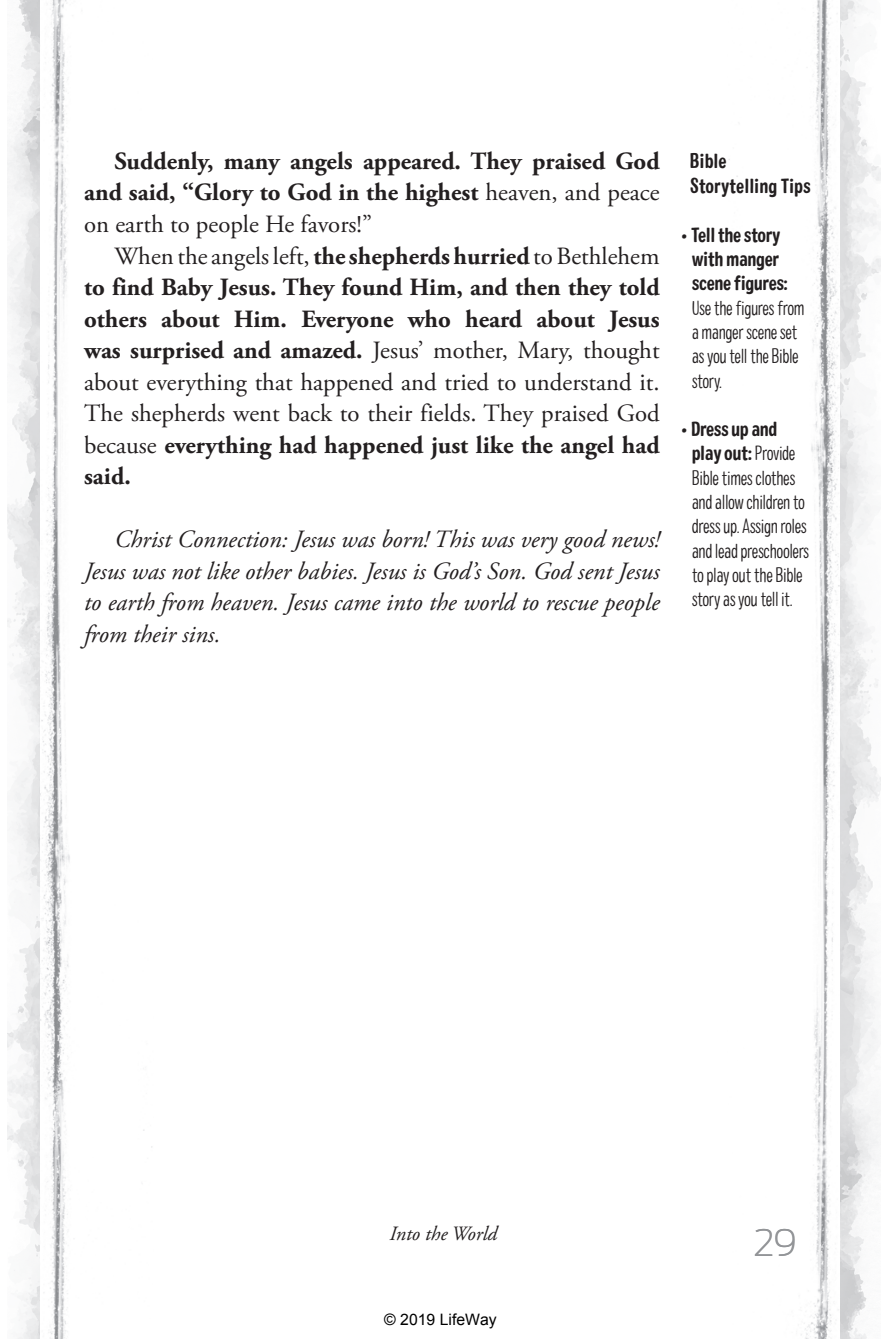
<style>
.page{position:relative;width:881px;height:1343px;background:#fff}
.page>*{position:absolute;margin:0;border:0;box-sizing:border-box;transform-origin:0 0}
.t1{font:200 36px "Antenna";color:#939598}
.t2{font:700 24.75px/31.5px "Adobe Garamond Pro";color:#231f20;text-align:justify}
.t3{font:italic 24.75px/31.5px "Adobe Garamond Pro";color:#231f20;text-align:justify}
.t4{font:300 condensed 20.25px/24.3px "Colby";letter-spacing:-.02em;color:#231f20}
.t5{font:20.25px/24.3px "Colby Cd Bld";letter-spacing:-.02em;color:#231f20;text-align:center}
.t6{font:20.25px/24.3px "Colby Cd Bld";color:#231f20}
.t7{font:italic 20.25px "Adobe Garamond Pro";color:#231f20}
.t8{font:15.75px "Arial";color:#000}
.s1{font-weight:400}
.s2{font-family:"Colby";font-weight:300;font-stretch:condensed}
</style>
<div class="page">
<img style="left:839px;top:0;width:41px;height:1338px">
<img style="left:728px;top:0;width:111px;height:1338px">
<img style="left:8px;top:0;width:32px;height:1338px">
<img style="left:40px;top:0;width:112px;height:1338px">
<p class="t2" style="left:84px;top:146px;width:577px;text-indent:30px">Suddenly, many angels appeared. They praised God and said, “Glory to God in the highest <span class="s1">heaven, and peace on earth to people He favors!”</span></p>
<p class="t2" style="left:84px;top:240px;width:577px;text-indent:30px"><span class="s1">When the angels left,</span> the shepherds hurried <span class="s1">to Bethlehem </span>to find Baby Jesus. They found Him, and then they told others about Him. Everyone who heard about Jesus was surprised and amazed. <span class="s1">Jesus’ mother, Mary, thought about everything that happened and tried to understand it.<br>The shepherds went back to their fields. They praised God because</span> everything had happened just like the angel had said.</p>
<p class="t3" style="left:84px;top:524px;width:577px;text-indent:30px">Christ Connection: Jesus was born! This was very good news!<br>Jesus was not like other babies. Jesus is God’s Son. God sent Jesus to earth from heaven. Jesus came into the world to rescue people from their sins.</p>
<p class="t6" style="left:689px;top:149px;width:122px">Bible<br>Storytelling Tips</p>
<p class="t5" style="left:681px;top:222px;width:108px">• Tell the story with manger scene figures:</p>
<p class="t4" style="left:691px;top:295px;width:114px">Use the figures from a manger scene set as you tell the Bible story.</p>
<p class="t5" style="left:691px;top:417px;width:105px;text-align:left;text-indent:-10px">• Dress up and play out: <span class="s2">Provide</span></p>
<p class="t4" style="left:691px;top:465px;width:119px">Bible times clothes and allow children to dress up. Assign roles and lead preschoolers to play out the Bible story as you tell it.</p>
<p class="t7" style="left:389px;top:1220px;width:109px">Into the World</p>
<p class="t8" style="left:384px;top:1308px;width:114px">© 2019 LifeWay</p>
<h1 class="t1" style="left:753px;top:1221px;width:45px">29</h1>
</div>
